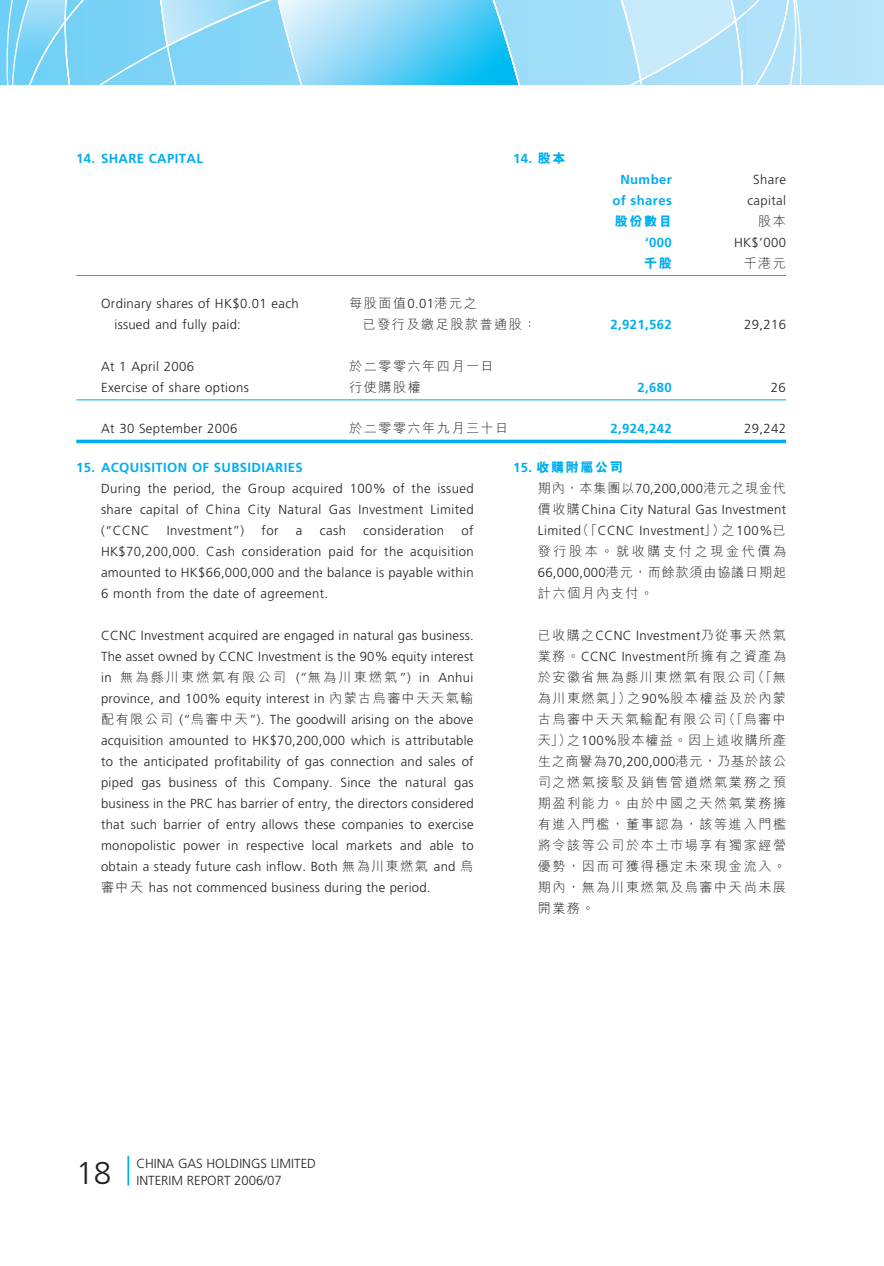
<style>
.page{position:relative;width:884px;height:1266px;background:#fff}
.page>*{position:absolute;margin:0;border:0;box-sizing:border-box;transform-origin:0 0}
.t1{font:300 31.5px "Frutiger";color:#231f20}
.t2{font:300 13.12px/21px "Frutiger";letter-spacing:.025em;color:#231f20}
.t3{font:300 13.12px/21px "M Hei";letter-spacing:.115em;color:#231f20;text-align:justify}
.t4{font:700 13.12px "Frutiger";letter-spacing:.03em;color:#00aeef}
.t5{font:300 13.12px/17.5px "Frutiger";color:#231f20}
.t6{font:300 13.12px/21px "M Hei";letter-spacing:.06em;color:#231f20}
.t7{font:300 13.12px "M Hei";letter-spacing:.165em;color:#231f20}
.t8{font:800 13.12px "M Hei";letter-spacing:.11em;color:#00aeef}
.s1{font-family:"M Hei";font-weight:800}
.s2{font-family:"Frutiger"}
.s3{font-family:"Frutiger";font-weight:700;color:#00aeef}
.s4{font-weight:800;color:#00aeef}
.s5{font-family:"M Hei"}
</style>
<div class="page">
<div style="left:0;top:0;width:884px;height:85px;background:#b6e4f9"></div>
<svg style="left:0;top:0;width:802px;height:85px"></svg>
<svg style="left:19px;top:0;width:770px;height:85px"></svg>
<svg style="left:642px;top:0;width:94px;height:85px"></svg>
<svg style="left:25px;top:0;width:617px;height:85px;background:#87d7f7"></svg>
<hr style="left:127px;top:1155px;width:2px;height:30px;background:#00aeef">
<hr style="left:76px;top:275px;width:710px;height:1px;background:#00aeef">
<hr style="left:76px;top:399px;width:710px;height:1px;background:#00aeef">
<svg style="left:76px;top:439px;width:710px;height:4px;background:#2cbcf1"></svg>
<p class="t4" style="left:76px;top:153px;width:128px">14. SHARE CAPITAL</p>
<p class="t4" style="left:513px;top:153px;width:54px">14. <span class="s1">股本</span></p>
<p class="t4" style="left:620px;top:174px;width:53px">Number</p>
<p class="t2" style="left:753px;top:170px;width:34px">Share</p>
<p class="t4" style="left:612px;top:195px;width:61px">of shares</p>
<p class="t2" style="left:747px;top:191px;width:40px">capital</p>
<p class="t8" style="left:615px;top:216px;width:58px">股份數目</p>
<p class="t3" style="left:758px;top:212px;width:29px">股本</p>
<p class="t4" style="left:645px;top:237px;width:28px">‘000</p>
<p class="t2" style="left:734px;top:233px;width:53px">HK$’000</p>
<p class="t8" style="left:644px;top:258px;width:29px">千股</p>
<p class="t3" style="left:743px;top:254px;width:44px">千港元</p>
<p class="t2" style="left:101px;top:294px;width:199px">Ordinary shares of HK$0.01 each</p>
<p class="t3" style="left:349px;top:295px;width:129px">每股面值<span class="s2">0.01</span>港元之</p>
<p class="t2" style="left:115px;top:315px;width:128px">issued and fully paid:</p>
<p class="t3" style="left:363px;top:316px;width:175px">已發行及繳足股款普通股：</p>
<p class="t4" style="left:610px;top:319px;width:63px">2,921,562</p>
<p class="t2" style="left:744px;top:315px;width:43px">29,216</p>
<p class="t2" style="left:101px;top:357px;width:95px">At 1 April 2006</p>
<p class="t3" style="left:349px;top:358px;width:146px">於二零零六年四月一日</p>
<p class="t2" style="left:101px;top:378px;width:149px">Exercise of share options</p>
<p class="t3" style="left:349px;top:379px;width:73px">行使購股權</p>
<p class="t4" style="left:637px;top:382px;width:36px">2,680</p>
<p class="t2" style="left:771px;top:378px;width:16px">26</p>
<p class="t2" style="left:101px;top:418px;width:138px">At 30 September 2006</p>
<p class="t3" style="left:349px;top:419px;width:161px">於二零零六年九月三十日</p>
<p class="t4" style="left:610px;top:422px;width:63px">2,924,242</p>
<p class="t2" style="left:744px;top:418px;width:43px">29,242</p>
<p class="t6" style="left:538px;top:458px;width:250px;text-indent:-25px"><span class="s3">15.</span> <span class="s4">收購附屬公司<br></span>期內，本集團以<span class="s2">70,200,000</span>港元之現金代</p>
<p class="t2" style="left:538px;top:500px;width:250px"><span class="s5">價收購</span>China City Natural Gas Investment<br>Limited<span class="s5">（「</span>CCNC Investment<span class="s5">」）之</span>100%<span class="s5">已</span></p>
<p class="t3" style="left:538px;top:542px;width:250px">發行股本。就收購支付之現金代價為<span class="s2">66,000,000</span>港元，而餘款須由協議日期起計六個月內支付。</p>
<p class="t2" style="left:538px;top:626px;width:250px"><span class="s5">已收購之</span>CCNC Investment<span class="s5">乃從事天然氣業務。</span>CCNC Investment<span class="s5">所擁有之資產為</span></p>
<p class="t3" style="left:538px;top:668px;width:250px">於安徽省無為縣川東燃氣有限公司（「無為川東燃氣」）之<span class="s2">90%</span>股本權益及於內蒙古烏審中天天氣輸配有限公司（「烏審中天」）之<span class="s2">100%</span>股本權益。因上述收購所產生之商譽為<span class="s2">70,200,000</span>港元，乃基於該公司之燃氣接駁及銷售管道燃氣業務之預期盈利能力。由於中國之天然氣業務擁有進入門檻，董事認為，該等進入門檻將令該等公司於本土巿場享有獨家經營優勢，因而可獲得穩定未來現金流入。期內，無為川東燃氣及烏審中天尚未展開業務。</p>
<p class="t4" style="left:76px;top:462px;width:228px">15. ACQUISITION OF SUBSIDIARIES</p>
<p class="t2" style="left:101px;top:479px;width:374px;text-align:justify">During the period, the Group acquired 100% of the issued share capital of China City Natural Gas Investment Limited (“CCNC</p>
<p class="t2" style="left:101px;top:521px;width:374px;text-align:justify;text-indent:360px">of HK$70,200,000. Cash consideration paid for the acquisition amounted to HK$66,000,000 and the balance is payable within 6 month from the date of agreement.</p>
<p class="t2" style="left:101px;top:626px;width:374px">CCNC Investment acquired are engaged in natural gas business.<br>The asset owned by CCNC Investment is the 90% equity interest</p>
<p class="t7" style="left:101px;top:672px;width:374px"><span class="s2">in</span> 無為縣川東燃氣有限公司 <span class="s2">(“</span>無為川東燃氣<span class="s2">”) in Anhui</span></p>
<p class="t2" style="left:101px;top:689px;width:374px;text-align:justify">province, and 100% equity interest in <span class="s5">內蒙古烏審中天天氣輸配有限公司</span> (“<span class="s5">烏審中天</span>”). The goodwill arising on the above acquisition amounted to HK$70,200,000 which is attributable to the anticipated profitability of gas connection and sales of piped gas business of this Company. Since the natural gas business in the PRC has barrier of entry, the directors considered that such barrier of entry allows these companies to exercise monopolistic power in respective local markets and able to obtain a steady future cash inflow. Both <span class="s5">無為川東燃氣</span> and <span class="s5">烏審中天</span> has not commenced business during the period.</p>
<p class="t2" style="left:167px;top:521px;width:79px">Investment”)</p>
<p class="t2" style="left:261px;top:521px;width:18px">for</p>
<p class="t2" style="left:296px;top:521px;width:8px">a</p>
<p class="t2" style="left:320px;top:521px;width:28px">cash</p>
<p class="t2" style="left:363px;top:521px;width:82px">consideration</p>
<h1 class="t1" style="left:76px;top:1159px;width:37px">18</h1>
<p class="t5" style="left:136px;top:1155px;width:181px">CHINA GAS HOLDINGS LIMITED<br>INTERIM REPORT 2006/07</p>
</div>
